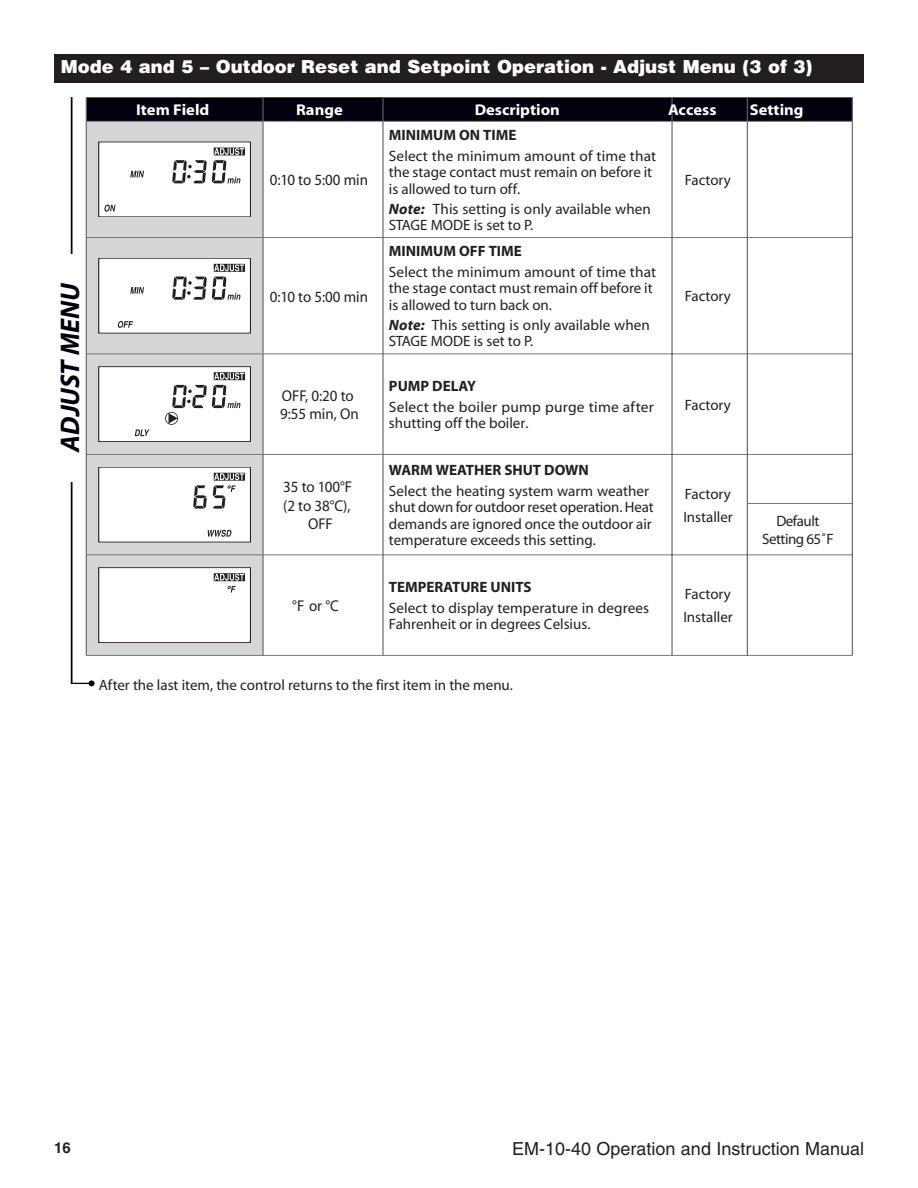
<style>
.page{position:relative;width:918px;height:1188px;background:#fff}
.page>*{position:absolute;margin:0;border:0;box-sizing:border-box;transform-origin:0 0}
.t1{font:italic 700 27px "Myriad";color:#00000e}
.t2{font:900 18px "Helvetica";color:#fff}
.t3{font:18px "Helvetica";color:#231f20}
.t4{font:15.6px/18.8px "Myriad";color:#231f20;scale:.96 1}
.t5{font:700 15.6px "Myriad";color:#fff;scale:1.06 1}
.t6{font:15px/16.5px "Myriad";color:#231f20}
.t7{font:700 15px "Myriad";color:#231f20}
.t8{font:15px/18px "Myriad";letter-spacing:-.035em;color:#231f20;text-align:center}
.t9{font:700 15px "Helvetica";color:#231f20}
.s1{font-weight:700;font-style:italic}
</style>
<div class="page">
<div style="left:54px;top:54px;width:810px;height:28px;background:#231f20"></div>
<div style="left:87px;top:122px;width:176px;height:533px;background:#d5d6d8"></div>
<hr style="left:383px;top:121px;width:1px;height:116px;background:#636366">
<hr style="left:672px;top:121px;width:1px;height:116px;background:#636366">
<hr style="left:747px;top:121px;width:1px;height:116px;background:#636366">
<hr style="left:852px;top:121px;width:1px;height:116px;background:#636366">
<hr style="left:383px;top:237px;width:289px;height:1px;background:#636366">
<hr style="left:383px;top:238px;width:1px;height:116px;background:#636366">
<hr style="left:672px;top:237px;width:75px;height:1px;background:#636366">
<hr style="left:672px;top:238px;width:1px;height:116px;background:#636366">
<hr style="left:747px;top:237px;width:106px;height:1px;background:#636366">
<hr style="left:747px;top:238px;width:1px;height:116px;background:#636366">
<hr style="left:852px;top:238px;width:1px;height:116px;background:#636366">
<hr style="left:383px;top:354px;width:289px;height:1px;background:#636366">
<hr style="left:383px;top:354px;width:1px;height:100px;background:#636366">
<hr style="left:672px;top:354px;width:75px;height:1px;background:#636366">
<hr style="left:672px;top:354px;width:1px;height:100px;background:#636366">
<hr style="left:747px;top:354px;width:106px;height:1px;background:#636366">
<hr style="left:747px;top:354px;width:1px;height:100px;background:#636366">
<hr style="left:852px;top:354px;width:1px;height:100px;background:#636366">
<hr style="left:383px;top:454px;width:289px;height:1px;background:#636366">
<hr style="left:383px;top:455px;width:1px;height:100px;background:#636366">
<hr style="left:672px;top:454px;width:75px;height:1px;background:#636366">
<hr style="left:672px;top:455px;width:1px;height:100px;background:#636366">
<hr style="left:747px;top:454px;width:106px;height:1px;background:#636366">
<hr style="left:747px;top:455px;width:1px;height:100px;background:#636366">
<hr style="left:852px;top:455px;width:1px;height:100px;background:#636366">
<hr style="left:383px;top:555px;width:289px;height:1px;background:#636366">
<hr style="left:383px;top:555px;width:1px;height:100px;background:#636366">
<hr style="left:672px;top:555px;width:75px;height:1px;background:#636366">
<hr style="left:672px;top:555px;width:1px;height:100px;background:#636366">
<hr style="left:747px;top:555px;width:106px;height:1px;background:#636366">
<hr style="left:747px;top:555px;width:1px;height:100px;background:#636366">
<hr style="left:852px;top:555px;width:1px;height:100px;background:#636366">
<hr style="left:383px;top:655px;width:364px;height:1px;background:#636366">
<hr style="left:747px;top:655px;width:106px;height:1px;background:#636366">
<hr style="left:86px;top:121px;width:766px;height:1px;background:#636366">
<hr style="left:86px;top:237px;width:297px;height:1px;background:#636366">
<hr style="left:86px;top:354px;width:297px;height:1px;background:#636366">
<hr style="left:86px;top:454px;width:297px;height:1px;background:#636366">
<hr style="left:86px;top:555px;width:297px;height:1px;background:#636366">
<hr style="left:86px;top:655px;width:177px;height:1px;background:#636366">
<hr style="left:263px;top:655px;width:120px;height:1px;background:#636366">
<svg style="left:86px;top:97px;width:767px;height:24px;background:#050512"></svg>
<hr style="left:86px;top:121px;width:1px;height:117px;background:#636366">
<hr style="left:263px;top:121px;width:1px;height:116px;background:#636366">
<hr style="left:86px;top:238px;width:1px;height:116px;background:#636366">
<hr style="left:263px;top:238px;width:1px;height:116px;background:#636366">
<hr style="left:86px;top:354px;width:1px;height:100px;background:#636366">
<hr style="left:263px;top:354px;width:1px;height:100px;background:#636366">
<hr style="left:86px;top:454px;width:1px;height:101px;background:#636366">
<hr style="left:263px;top:455px;width:1px;height:100px;background:#636366">
<hr style="left:86px;top:555px;width:1px;height:100px;background:#636366">
<hr style="left:263px;top:555px;width:1px;height:100px;background:#636366">
<div style="left:99px;top:142px;width:152px;height:75px;background:#fff"></div>
<svg style="left:172px;top:148px;width:73px;height:35px"></svg>
<svg style="left:130px;top:171px;width:14px;height:6px"></svg>
<svg style="left:104px;top:205px;width:12px;height:7px"></svg>
<div style="left:99px;top:258px;width:152px;height:75px;background:#fff"></div>
<svg style="left:172px;top:264px;width:73px;height:36px"></svg>
<svg style="left:130px;top:287px;width:14px;height:7px"></svg>
<svg style="left:118px;top:321px;width:15px;height:7px"></svg>
<div style="left:99px;top:367px;width:152px;height:75px;background:#fff"></div>
<div style="left:99px;top:367px;width:152px;height:75px;border:1px solid #231f20"></div>
<svg style="left:135px;top:430px;width:14px;height:6px"></svg>
<svg style="left:165px;top:372px;width:80px;height:53px"></svg>
<div style="left:99px;top:467px;width:152px;height:75px;background:#fff"></div>
<svg style="left:208px;top:530px;width:23px;height:7px"></svg>
<div style="left:99px;top:568px;width:152px;height:75px;background:#fff"></div>
<div style="left:99px;top:568px;width:152px;height:75px;border:1px solid #231f20"></div>
<svg style="left:214px;top:573px;width:31px;height:19px"></svg>
<svg style="left:72px;top:680px;width:23px;height:6px"></svg>
<hr style="left:71px;top:97px;width:1px;height:587px;background:#00000e">
<div style="left:59px;top:254px;width:23px;height:228px;background:#fff"></div>
<hr style="left:747px;top:503px;width:105px;height:1px;background:#636366">
<svg style="left:213px;top:473px;width:32px;height:36px"></svg>
<svg style="left:193px;top:485px;width:14px;height:24px"></svg>
<p class="t2" style="left:61px;top:56px;width:753px">Mode 4 and 5 – Outdoor Reset and Setpoint Operation - Adjust Menu (3 of 3)</p>
<p class="t5" style="left:147px;top:104px;width:60px">em Field</p>
<p class="t5" style="left:296px;top:104px;width:45px">Range</p>
<p class="t5" style="left:475px;top:104px;width:82px">Description</p>
<p class="t5" style="left:668px;top:104px;width:47px">Access</p>
<p class="t5" style="left:750px;top:104px;width:52px">Setting</p>
<h1 class="t1" style="left:60px;top:452px;width:170px;rotate:-90deg">ADJUST MENU</h1>
<p class="t4" style="left:270px;top:172px;width:104px">0:10 to 5:00 min</p>
<p class="t4" style="left:270px;top:288px;width:104px">0:10 to 5:00 min</p>
<p class="t4" style="left:280px;top:387px;width:78px">OFF, 0:2 to<br>9:55 min, O</p>
<p class="t4" style="left:283px;top:479px;width:73px;text-align:center">35 to 100°F (2 to 38°C),<br>OFF</p>
<p class="t4" style="left:292px;top:598px;width:50px">°F o °C</p>
<p class="t7" style="left:389px;top:129px;width:129px">MINIMUM ON IME</p>
<p class="t6" style="left:389px;top:149px;width:269px">Select the minimum amount of time that the stage contact must remain on before i is allowe to turn off.</p>
<p class="t6" style="left:389px;top:202px;width:264px"><span class="s1">Note:</span> his setting is only available when<br>STAGE MODE is set to P.</p>
<p class="t7" style="left:389px;top:246px;width:82px">MINIMUM O</p>
<p class="t7" style="left:489px;top:246px;width:35px">TIME</p>
<p class="t6" style="left:389px;top:265px;width:269px">Select the minimum amount of time that the stage contact must remain off before i is allowe to tur</p>
<p class="t6" style="left:389px;top:296px;width:263px;line-height:20px;text-indent:119px">ack on.<br><span class="s1">Note:</span> This setting is only available when</p>
<p class="t6" style="left:389px;top:334px;width:146px">STAGE MODE is set to P.</p>
<p class="t7" style="left:389px;top:380px;width:89px">PUMP DELAY</p>
<p class="t6" style="left:389px;top:400px;width:266px;text-indent:8px">elect the boiler pump purge time after shutting off th</p>
<p class="t6" style="left:498px;top:416px;width:32px">oiler.</p>
<p class="t7" style="left:389px;top:464px;width:201px">WARM WEATHER SHUT DOWN</p>
<p class="t6" style="left:397px;top:484px;width:254px">elect the heating system warm weather</p>
<p class="t6" style="left:395px;top:500px;width:260px">hut down for outd or reset operation. Heat</p>
<p class="t6" style="left:389px;top:517px;width:256px">demands are ignored once the outd or a</p>
<p class="t6" style="left:389px;top:533px;width:209px">temperature exc eds this setting.</p>
<p class="t7" style="left:389px;top:581px;width:144px">TEMPERATURE UNITS</p>
<p class="t6" style="left:389px;top:601px;width:262px">Select to display temperature in degrees<br>Fahrenheit o in degrees Celsius.</p>
<p class="t6" style="left:99px;top:678px;width:416px">After th ast item, th ontrol return to th first item th menu.</p>
<p class="t6" style="left:685px;top:173px;width:48px">Factory</p>
<p class="t6" style="left:685px;top:289px;width:48px">Factory</p>
<p class="t6" style="left:685px;top:398px;width:48px">Factory</p>
<p class="t6" style="left:685px;top:484px;width:50px;line-height:23px">Factory nstaller</p>
<p class="t6" style="left:685px;top:584px;width:50px;line-height:23px">Factory nstaller</p>
<p class="t8" style="left:769px;top:513px;width:66px">Default etting 65˚F</p>
<p class="t9" style="left:54px;top:1142px;width:18px">16</p>
<p class="t3" style="left:512px;top:1142px;width:354px">EM-10-40 Operation and Instruction Manual</p>
</div>
